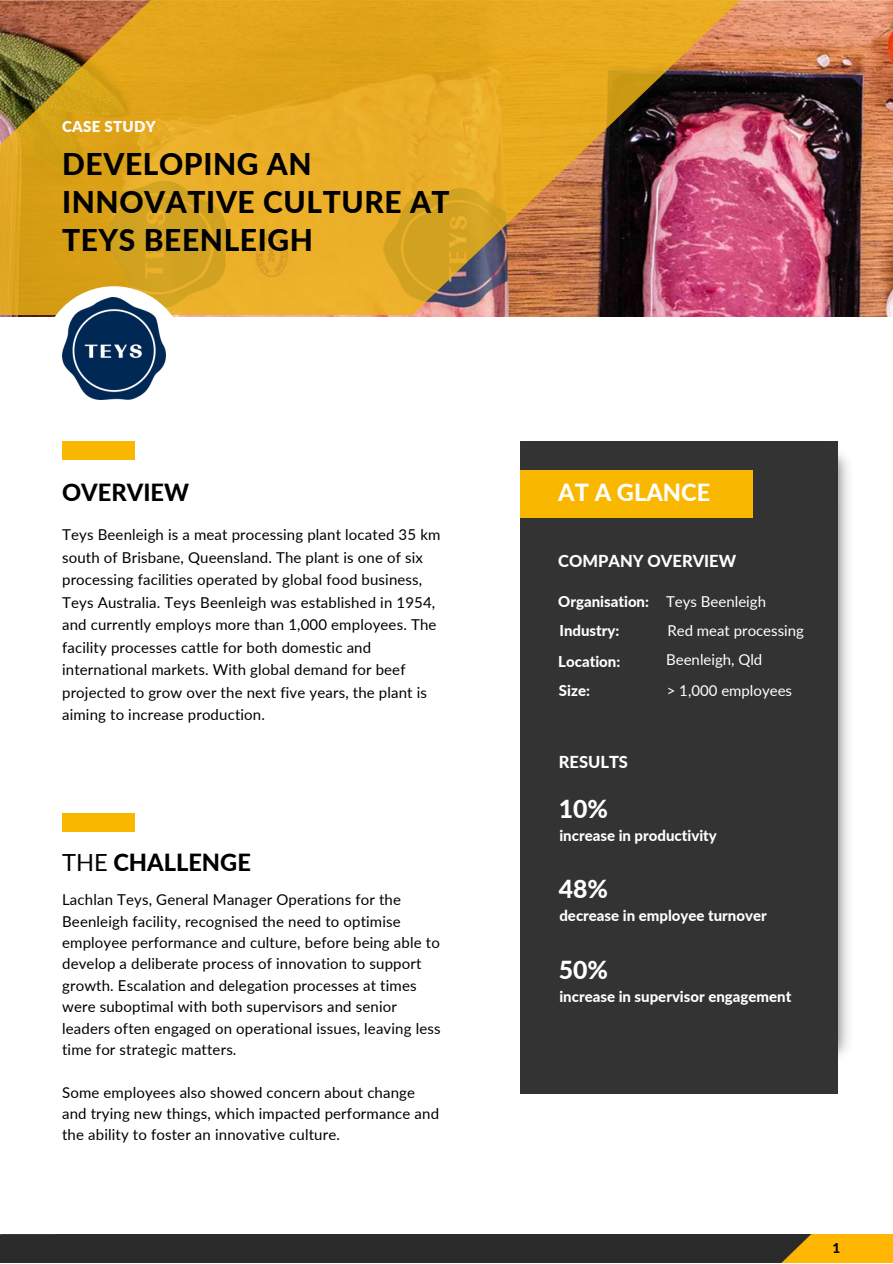
<style>
.page{position:relative;width:893px;height:1264px;background:#fff}
.page>*{position:absolute;margin:0;border:0;box-sizing:border-box;transform-origin:0 0}
.t1{font:800 30px/38.2px "Lato";letter-spacing:.02em;color:#000}
.t2{font:800 24.75px "Lato";color:#fff}
.t3{font:800 23.55px "Lato";color:#000}
.t4{font:800 23.55px "Lato";color:#fff}
.t5{font:800 16.5px "Lato";color:#fff}
.t6{font:15px/21.3px "Lato";letter-spacing:.01em;color:#000}
.t7{font:800 15px/29.1px "Lato";color:#fff}
.t8{font:15px "Lato";color:#fff}
.t9{font:900 15px "Lato";letter-spacing:.02em;color:#fff}
.t10{font:800 13.5px "Lato";color:#000}
.s1{font-weight:400}
</style>
<div class="page">
<img style="left:0;top:1234px;width:892px;height:28px">
<img style="left:0;top:0;width:892px;height:315px">
<div style="left:62px;top:440px;width:73px;height:19px;background:#f9b700"></div>
<div style="left:62px;top:813px;width:73px;height:19px;background:#f9b700"></div>
<div style="left:42px;top:286px;width:144px;height:145px;background:#fff;border-radius:50%"></div>
<img style="left:63px;top:297px;width:102px;height:102px">
<img style="left:837px;top:441px;width:12px;height:627px">
<div style="left:520px;top:440px;width:317px;height:653px;background:#333"></div>
<div style="left:520px;top:470px;width:232px;height:47px;background:#f9b700"></div>
<p class="t9" style="left:62px;top:117px;width:95px">CASE STUDY</p>
<h1 class="t1" style="left:62px;top:144px;width:389px">DEVELOPING AN<br>INNOVATIVE CULTURE AT<br>TEYS BEENLEIGH</h1>
<h3 class="t3" style="left:62px;top:477px;width:128px">OVERVIEW</h3>
<p class="t6" style="left:62px;top:523px;width:380px;line-height:22.5px">Teys Beenleigh is a meat processing plant located 35 km south of Brisbane, Queensland. The plant is one of six processing facilities operated by global food business, Teys Australia. Teys Beenleigh was established in 1954, and currently employs more than 1,000 employees. The facility processes cattle for both domestic and international markets. With global demand for beef projected to grow over the next five years, the plant is aiming to increase production.</p>
<h3 class="t3" style="left:62px;top:847px;width:190px"><span class="s1">THE</span> CHALLENGE</h3>
<p class="t6" style="left:62px;top:888px;width:380px">Lachlan Teys, General Manager Operations for the Beenleigh facility, recognised the need to optimise employee performance and culture, before being able to develop a deliberate process of innovation to support growth. Escalation and delegation processes at times were suboptimal with both supervisors and senior leaders often engaged on operational issues, leaving less time for strategic matters.</p>
<p class="t6" style="left:62px;top:1081px;width:378px">Some employees also showed concern about change and trying new things, which impacted performance and the ability to foster an innovative culture.</p>
<h3 class="t4" style="left:558px;top:478px;width:153px">AT A GLANCE</h3>
<p class="t5" style="left:558px;top:550px;width:179px">COMPANY OVERVIEW</p>
<p class="t7" style="left:558px;top:586px;width:209px">Organisation: <span class="s1">Teys Beenleigh<br></span>Industry:</p>
<p class="t8" style="left:667px;top:621px;width:138px">Red meat processing</p>
<p class="t7" style="left:558px;top:646px;width:64px">Location:</p>
<p class="t8" style="left:666px;top:650px;width:98px">Beenleigh, Qld</p>
<p class="t7" style="left:559px;top:675px;width:33px">Size:</p>
<p class="t8" style="left:666px;top:681px;width:127px">&gt; 1,000 employees</p>
<p class="t5" style="left:559px;top:752px;width:71px">RESULTS</p>
<h2 class="t2" style="left:559px;top:793px;width:51px">10%</h2>
<p class="t7" style="left:559px;top:820px;width:159px">increase in productivity</p>
<h2 class="t2" style="left:559px;top:874px;width:51px">48%</h2>
<p class="t7" style="left:559px;top:900px;width:209px">decrease in employee turnover</p>
<h2 class="t2" style="left:559px;top:954px;width:51px">50%</h2>
<p class="t7" style="left:559px;top:981px;width:233px">increase in supervisor engagement</p>
<p class="t10" style="left:832px;top:1240px;width:9px">1</p>
</div>
